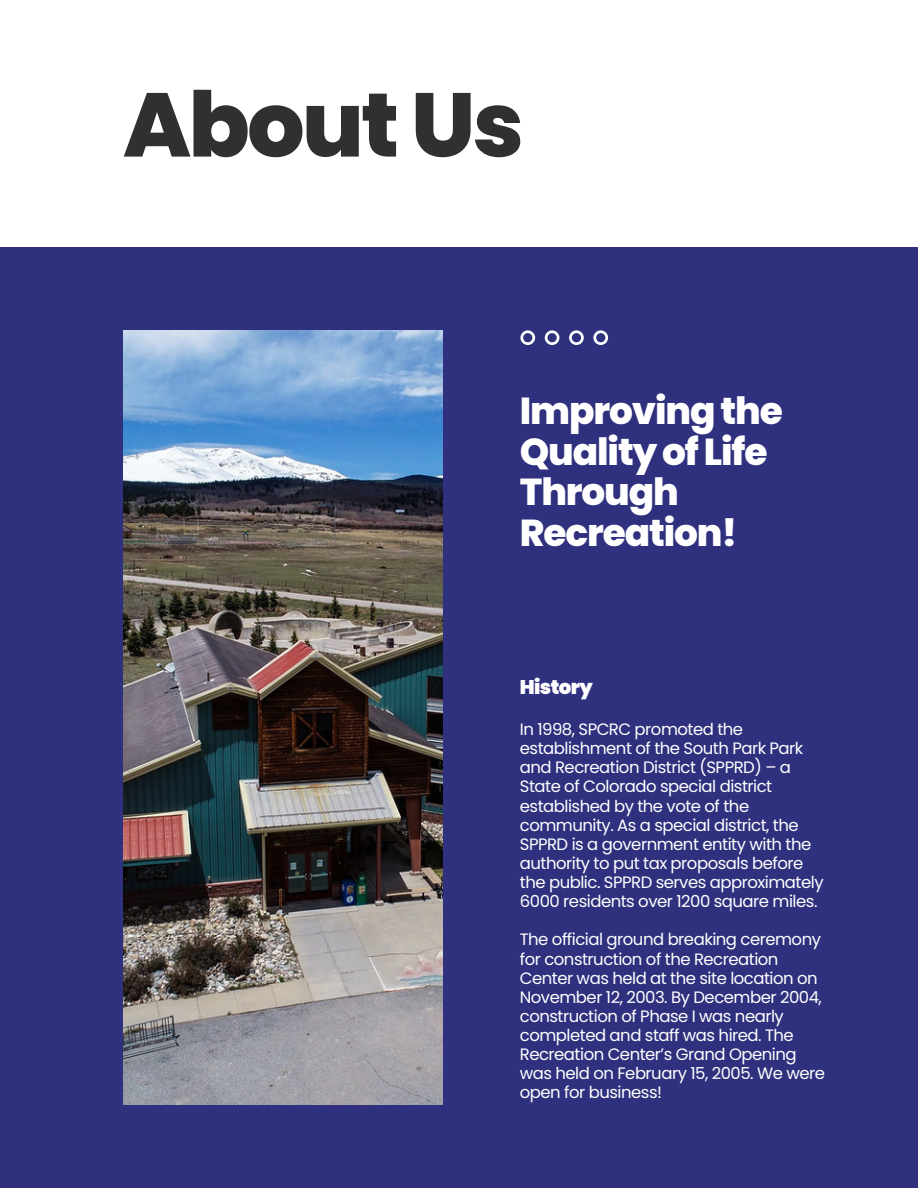
<style>
.page{position:relative;width:918px;height:1188px;background:#fff}
.page>*{position:absolute;margin:0;border:0;box-sizing:border-box;transform-origin:0 0}
.t1{font:800 90.3px "Poppins";letter-spacing:-.03em;color:#303030}
.t2{font:800 37.5px/40.5px "Poppins";letter-spacing:-.03em;color:#fff}
.t3{font:900 19.8px "Poppins";letter-spacing:-.03em;color:#fff}
.t4{font:16.5px/19.2px "Poppins";letter-spacing:-.03em;color:#fff}
</style>
<div class="page">
<div style="left:0;top:247px;width:918px;height:941px;background:#2f307e"></div>
<img style="left:123px;top:330px;width:319px;height:774px">
<svg style="left:520px;top:330px;width:88px;height:15px"></svg>
<p class="t1" style="left:123px;top:62px;width:402px">About Us</p>
<p class="t2" style="left:520px;top:391px;width:265px">Improving the</p>
<p class="t2" style="left:520px;top:431px;width:249px">Quality of Life</p>
<p class="t2" style="left:520px;top:472px;width:219px">Through<br>Recreation!</p>
<p class="t3" style="left:520px;top:673px;width:74px">History</p>
<p class="t4" style="left:520px;top:720px;width:305px">In 1998, SPCRC promoted the establishment of the South Park Park and Recreation District (SPPRD) – a State of Colorado special district established by the vote of the community. As a special district, the SPPRD is a government entity with the authority to put tax proposals before the public. SPPRD serves approximately 6000 residents over 1200 square miles.</p>
<p class="t4" style="left:520px;top:930px;width:307px">The official ground breaking ceremony for construction of the Recreation Center was held at the site location on November 12, 2003. By December 2004, construction of Phase I was nearly completed and staff was hired. The Recreation Center’s Grand Opening was held on February 15, 2005. We were open for business!</p>
</div>
